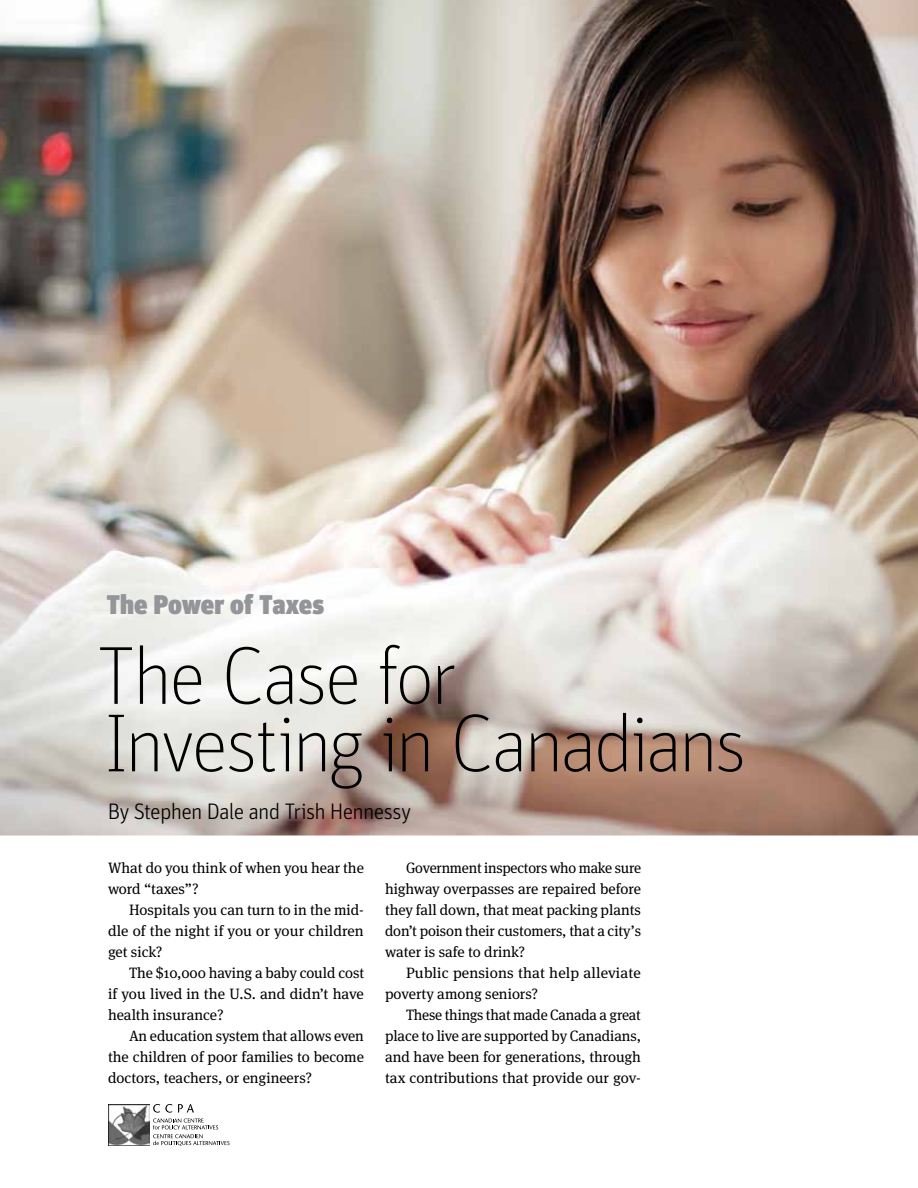
<style>
.page{position:relative;width:918px;height:1188px;background:#fff}
.page>*{position:absolute;margin:0;border:0;box-sizing:border-box;transform-origin:0 0}
.t1{font:100 82.5px/67.5px "Unit";letter-spacing:-.05em;color:#000}
.t2{font:900 27px "Unit";letter-spacing:-.005em;color:#939598}
.t3{font:300 22.5px "Unit";letter-spacing:-.035em;color:#000}
.t4{font:15px/21px "Meta Serif OT";color:#000;text-align:justify}
</style>
<div class="page">
<img style="left:108px;top:1104px;width:41px;height:41px">
<svg style="left:153px;top:1104px;width:77px;height:42px"></svg>
<img style="left:0;top:0;width:918px;height:836px">
<h2 class="t2" style="left:106px;top:588px;width:219px">The Power of Taxes</h2>
<h1 class="t1" style="left:96px;top:642px;width:653px">The Case for<br>Investing in Canadians</h1>
<h3 class="t3" style="left:108px;top:799px;width:305px">By Stephen Dale and Trish Hennessy</h3>
<p class="t4" style="left:108px;top:858px;width:257px">What do you think of when you hear the word “taxes”?</p>
<p class="t4" style="left:108px;top:900px;width:258px;text-indent:21px">Hospitals you can turn to in the mid&shy;dle of the night if you or your children get sick?</p>
<p class="t4" style="left:108px;top:963px;width:258px;text-indent:21px">The $10,000 having a baby could cost if you lived in the U.S. and didn’t have health insurance?</p>
<p class="t4" style="left:108px;top:1026px;width:258px;text-indent:21px">An education system that allows even the children of poor families to become doctors, teachers, or engineers?</p>
<p class="t4" style="left:385px;top:858px;width:258px;text-indent:21px">Government inspectors who make sure highway overpasses are repaired before they fall down, that meat packing plants don’t poison their customers, that a city’s water is safe to drink?</p>
<p class="t4" style="left:385px;top:963px;width:257px;text-indent:21px">Public pensions that help alleviate poverty among seniors?</p>
<p class="t4" style="left:385px;top:1005px;width:258px;text-indent:21px">These things that made Canada a great place to live are supported by Canadians, and have been for generations, through tax contributions that provide our gov-</p>
</div>
